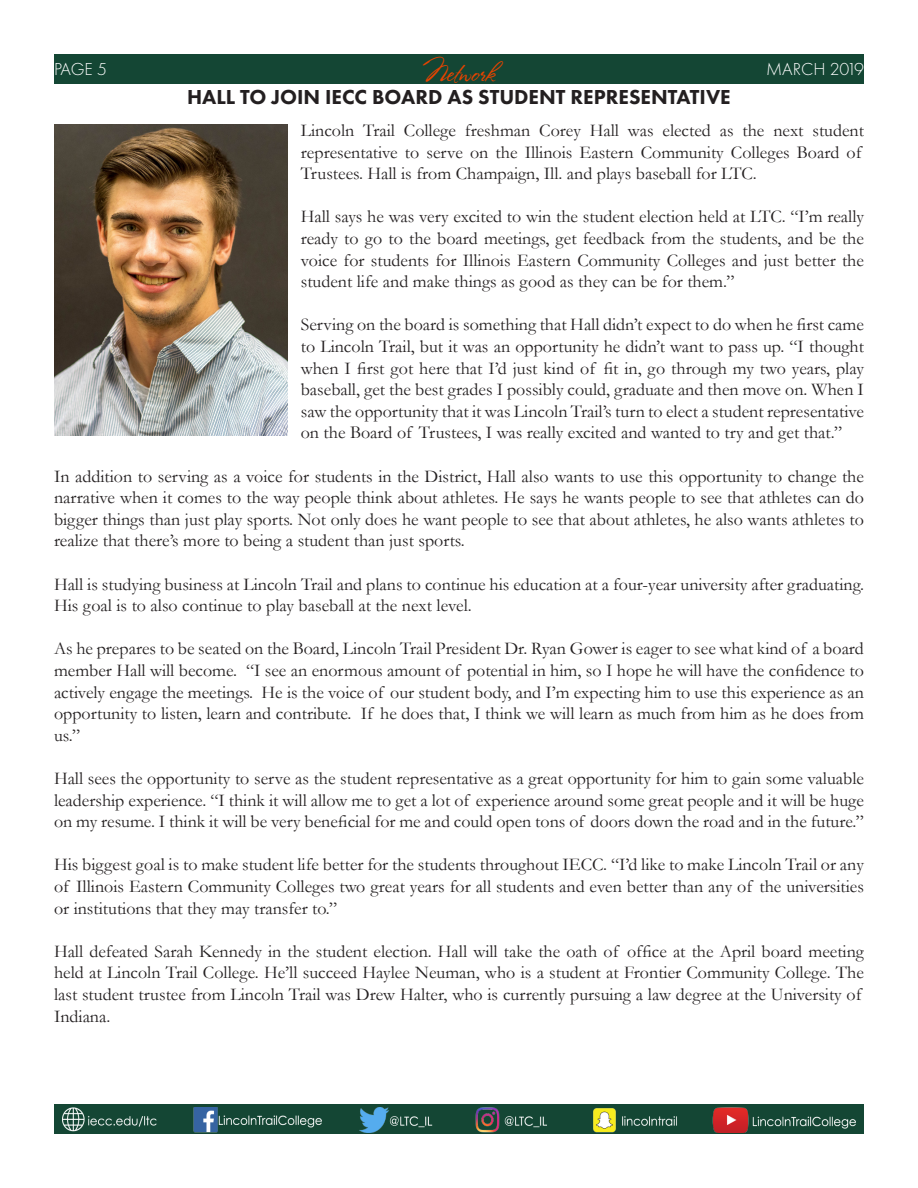
<style>
.page{position:relative;width:918px;height:1188px;background:#fff}
.page>*{position:absolute;margin:0;border:0;box-sizing:border-box;transform-origin:0 0}
.t1{font:25.5px "Stephanie Marie JF";color:#e74300}
.Headline{font:800 21px "Futura PT";color:#231f20}
.t2{font:18px/21.6px "Garamond";color:#231f20;text-align:justify}
.t3{font:300 18px "Futura PT";letter-spacing:-.005em;color:#fff}
</style>
<div class="page">
<div style="left:54px;top:1105px;width:810px;height:29px;background:#144634"></div>
<div style="left:54px;top:54px;width:810px;height:29px;background:#144634"></div>
<img style="left:62px;top:1108px;width:794px;height:24px">
<img style="left:54px;top:124px;width:233px;height:311px">
<p class="t3" style="left:54px;top:59px;width:55px">PAGE 5</p>
<p class="t1" style="left:423px;top:57px;width:74px">Network</p>
<p class="t3" style="left:766px;top:59px;width:99px">MARCH 2019</p>
<p class="Headline" style="left:187px;top:84px;width:545px">HALL TO JOIN IECC BOARD AS STUDENT REPRESENTATIVE</p>
<p class="t2" style="left:301px;top:119px;width:565px;text-align:left">Lincoln Trail College freshman Corey Hall was elected as the next student representative to serve on the Illinois Eastern Community Colleges Board of<br>Trustees. Hall is from Champaign, Ill. and plays baseball for LTC.</p>
<p class="t2" style="left:301px;top:206px;width:565px">Hall says he was very excited to win the student election held at LTC. “I’m really ready to go to the board meetings, get feedback from the students, and be the voice for students for Illinois Eastern Community Colleges and just better the student life and make things as good as they can be for them.”</p>
<p class="t2" style="left:301px;top:314px;width:565px">Serving on the board is something that Hall didn’t expect to do when he first came to Lincoln Trail, but it was an opportunity he didn’t want to pass up. “I thought when I first got here that I’d just kind of fit in, go through my two years, play baseball, get the best grades I possibly could, graduate and then move on. When I saw the opportunity that it was Lincoln Trail’s turn to elect a student representative on the Board of Trustees, I was really excited and wanted to try and get that.”</p>
<p class="t2" style="left:54px;top:465px;width:812px">In addition to serving as a voice for students in the District, Hall also wants to use this opportunity to change the narrative when it comes to the way people think about athletes. He says he wants people to see that athletes can do bigger things than just play sports. Not only does he want people to see that about athletes, he also wants athletes to realize that there’s more to being a student than just sports.</p>
<p class="t2" style="left:54px;top:573px;width:812px">Hall is studying business at Lincoln Trail and plans to continue his education at a four-year university after graduating.<br>His goal is to also continue to play baseball at the next level.</p>
<p class="t2" style="left:54px;top:638px;width:812px">As he prepares to be seated on the Board, Lincoln Trail President Dr. Ryan Gower is eager to see what kind of a board member Hall will become. “I see an enormous amount of potential in him, so I hope he will have the confidence to actively engage the meetings. He is the voice of our student body, and I’m expecting him to use this experience as an opportunity to listen, learn and contribute. If he does that, I think we will learn as much from him as he does from us.”</p>
<p class="t2" style="left:54px;top:767px;width:812px">Hall sees the opportunity to serve as the student representative as a great opportunity for him to gain some valuable leadership experience. “I think it will allow me to get a lot of experience around some great people and it will be huge on my resume. I think it will be very beneficial for me and could open tons of doors down the road and in the future.”</p>
<p class="t2" style="left:54px;top:854px;width:812px">His biggest goal is to make student life better for the students throughout IECC. “I’d like to make Lincoln Trail or any of Illinois Eastern Community Colleges two great years for all students and even better than any of the universities or institutions that they may transfer to.”</p>
<p class="t2" style="left:54px;top:940px;width:812px;text-align:left">Hall defeated Sarah Kennedy in the student election. Hall will take the oath of office at the April board meeting held at Lincoln Trail College. He’ll succeed Haylee Neuman, who is a student at Frontier Community College. The last student trustee from Lincoln Trail was Drew Halter, who is currently pursuing a law degree at the University of Indiana.</p>
</div>
